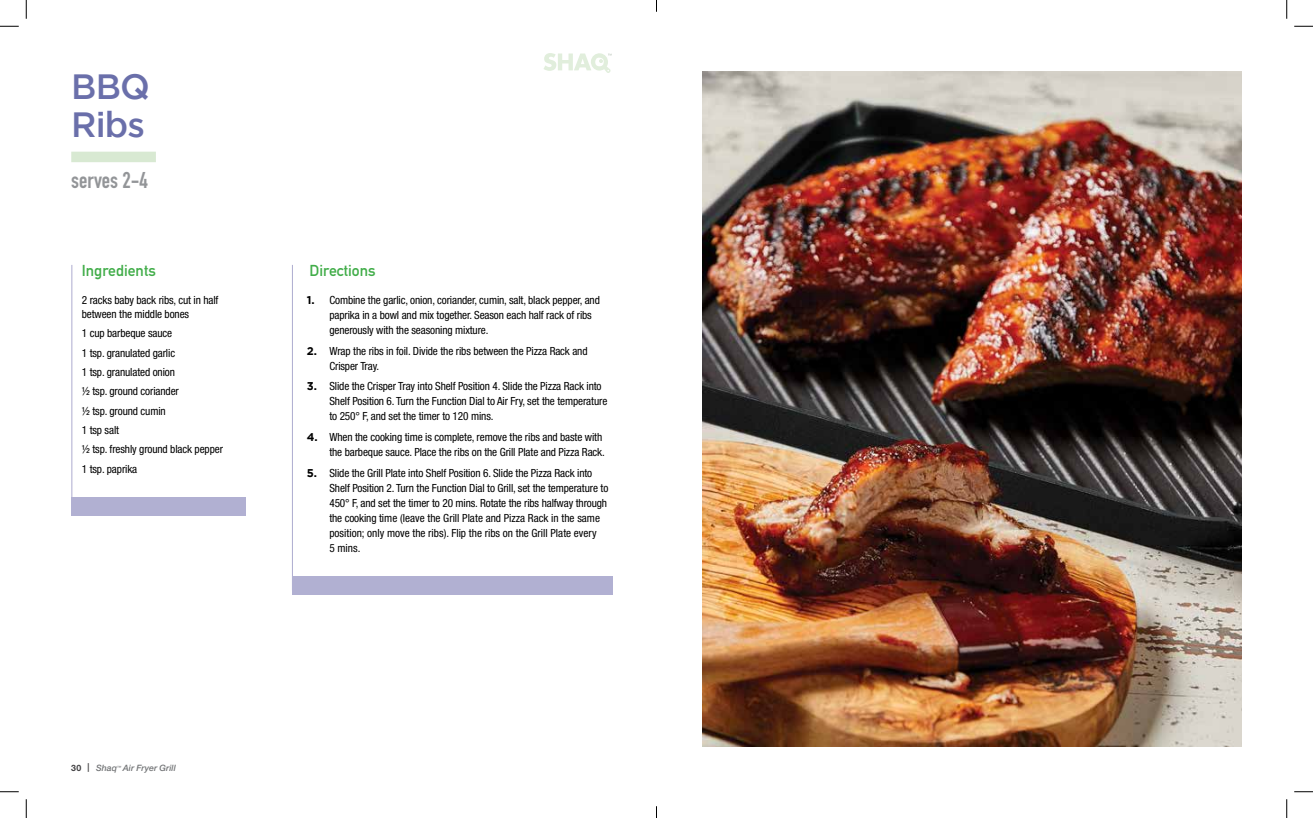
<style>
.page{position:relative;width:1313px;height:818px;background:#fff}
.page>*{position:absolute;margin:0;border:0;box-sizing:border-box;transform-origin:0 0}
.t1{font:500 35px/38px "Gotham";letter-spacing:-.025em;color:#6a6faa}
.t2{font:700 22.5px "DIN Condensed";color:#939598}
.t3{font:700 15.62px "DIN Alternate";color:#41ad49}
.t4{font:condensed 11.25px/15px "Helvetica Neue LT Std";letter-spacing:-.01em;color:#000}
.t5{font:italic 500 8.75px "Helvetica Neue LT Std";letter-spacing:.005em;color:#727476}
.s1{font-family:"Gotham";font-weight:700;font-stretch:normal}
.s2{font-weight:700;font-style:normal;color:#414042}
.s3{font-weight:700;color:#414042}
</style>
<div class="page">
<svg style="left:544px;top:53px;width:67px;height:20px"></svg>
<hr style="left:71px;top:265px;width:1px;height:246px;background:#b1b0d2">
<div style="left:71px;top:497px;width:174px;height:19px;background:#b1b0d2"></div>
<hr style="left:292px;top:265px;width:1px;height:325px;background:#b1b0d2">
<div style="left:292px;top:576px;width:320px;height:19px;background:#b1b0d2"></div>
<div style="left:71px;top:152px;width:85px;height:10px;background:#d8e9d2"></div>
<img style="left:702px;top:71px;width:539px;height:675px">
<svg style="left:0;top:25px;width:19px;height:2px"></svg>
<svg style="left:1294px;top:25px;width:18px;height:2px"></svg>
<svg style="left:0;top:791px;width:19px;height:1px"></svg>
<svg style="left:1294px;top:791px;width:18px;height:1px"></svg>
<svg style="left:25px;top:0;width:2px;height:19px"></svg>
<svg style="left:25px;top:799px;width:2px;height:19px"></svg>
<svg style="left:1286px;top:0;width:1px;height:19px"></svg>
<svg style="left:1286px;top:799px;width:1px;height:19px"></svg>
<svg style="left:656px;top:806px;width:1px;height:12px"></svg>
<h1 class="t1" style="left:71px;top:68px;width:80px">BBQ<br>Ribs</h1>
<h2 class="t2" style="left:71px;top:165px;width:78px">serves 2-4</h2>
<h3 class="t3" style="left:82px;top:259px;width:76px">Ingredients</h3>
<p class="t4" style="left:82px;top:293px;width:138px;line-height:13.8px">2 racks baby back ribs, cut in half between the middle bones</p>
<p class="t4" style="left:82px;top:323px;width:143px;line-height:19.4px">1 cup barbeque sauce<br>1 tsp. granulated garlic<br>1 tsp. granulated onion<br>½ tsp. ground coriander<br>½ tsp. ground cumin<br>1 tsp salt<br>½ tsp. freshly ground black pepper<br>1 tsp. paprika</p>
<h3 class="t3" style="left:310px;top:259px;width:67px">Directions</h3>
<p class="t4" style="left:329px;top:292px;width:272px;text-indent:-23px"><span class="s1">1.</span> Combine the garlic, onion, coriander, cumin, salt, black pepper, and paprika in a bowl and mix together. Season each half rack of ribs generously with the seasoning mixture.</p>
<p class="t4" style="left:329px;top:343px;width:260px;text-indent:-23px"><span class="s1">2.</span> Wrap the ribs in foil. Divide the ribs between the Pizza Rack and<br>Crisper Tray.</p>
<p class="t4" style="left:329px;top:378px;width:279px;text-indent:-23px"><span class="s1">3.</span> Slide the Crisper Tray into Shelf Position 4. Slide the Pizza Rack into<br>Shelf Position 6. Turn the Function Dial to Air Fry, set the temperature to 250° F, and set the timer to 120 mins.</p>
<p class="t4" style="left:307px;top:429px;width:299px;text-align:right"><span class="s1">4.</span> When the cooking time is complete, remove the ribs and baste with the barbeque sauce. Place the ribs on the Grill Plate and Pizza Rack.</p>
<p class="t4" style="left:329px;top:465px;width:280px;text-indent:-23px"><span class="s1">5.</span> Slide the Grill Plate into Shelf Position 6. Slide the Pizza Rack into Shelf Position 2. Turn the Function Dial to Grill, set the temperature to 450° F, and set the timer to 20 mins. Rotate the ribs halfway through the cooking time (leave the Grill Plate and Pizza Rack in the same position; only move the ribs). Flip the ribs on the Grill Plate every<br>5 mins.</p>
<p class="t5" style="left:71px;top:763px;width:106px"><span class="s2">30</span> <span class="s3">|</span> Shaq<sup>™</sup> Air Fryer Grill</p>
</div>
